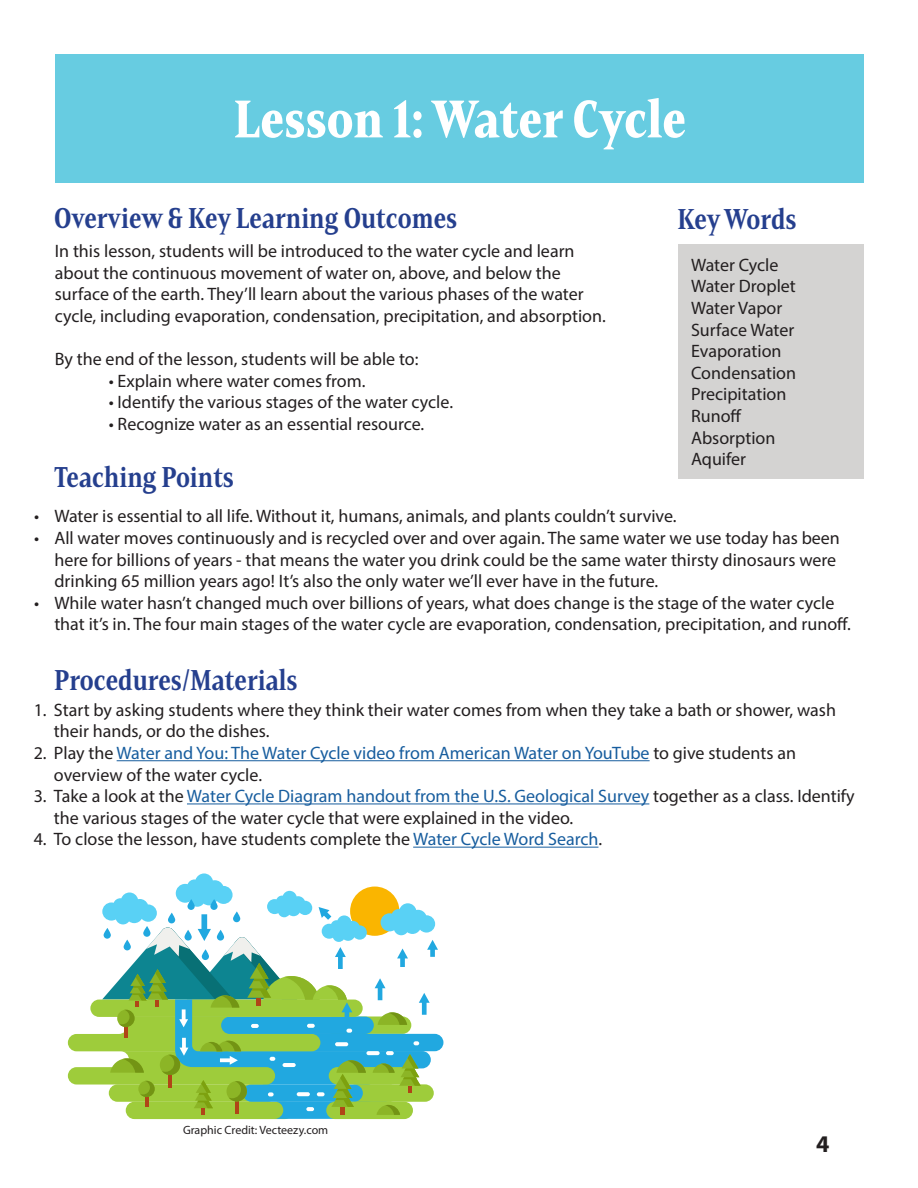
<style>
.page{position:relative;width:918px;height:1188px;background:#fff}
.page>*{position:absolute;margin:0;border:0;box-sizing:border-box;transform-origin:0 0}
.t1{font:52.5px "Mandrel Con Bla";color:#fff}
.t2{font:28.5px "Mandrel Con Bol";color:#253f8e}
.t3{font:700 24px "Myriad Pro";color:#231f20}
.t4{font:18px/21.6px "Myriad Pro";color:#231f20}
.t5{font:18px/21.6px "Myriad Pro";color:#175d9e}
.t6{font:12px "Myriad Pro";color:#231f20}
.s1{color:#231f20}
.s2{color:#175d9e}
</style>
<div class="page">
<div style="left:55px;top:55px;width:809px;height:128px;background:#67cce1"></div>
<hr style="left:117px;top:760px;width:533px;height:1px;background:#175d9e">
<hr style="left:187px;top:803px;width:462px;height:1px;background:#175d9e">
<hr style="left:413px;top:847px;width:185px;height:1px;background:#175d9e">
<div style="left:293px;top:1034px;width:150px;height:17px;background:#21a8e0;border-radius:9px"></div>
<div style="left:68px;top:1034px;width:252px;height:17px;background:#9ecc3b;border-radius:9px"></div>
<div style="left:68px;top:1067px;width:207px;height:18px;background:#9ecc3b;border-radius:9px"></div>
<svg style="left:90px;top:873px;width:348px;height:246px"></svg>
<div style="left:678px;top:244px;width:186px;height:235px;background:#d4d3d2"></div>
<p class="t1" style="left:234px;top:88px;width:454px">Lesson 1: Water Cycle</p>
<p class="t2" style="left:678px;top:202px;width:121px">Key Words</p>
<p class="t2" style="left:54px;top:201px;width:405px">Overview &amp; Key Learning Outcomes</p>
<p class="t4" style="left:55px;top:240px;width:553px">In this lesson, students will be introduced to the water cycle and learn about the continuous movement of water on, above, and below the surface of the earth. They’ll learn about the various phases of the water cycle, including evaporation, condensation, precipitation, and absorption.</p>
<p class="t4" style="left:55px;top:348px;width:365px">By the end of the lesson, students will be able to:</p>
<p class="t4" style="left:109px;top:370px;width:258px">• Explain where water comes from.</p>
<p class="t4" style="left:109px;top:391px;width:346px">• Identify the various stages of the water cycle.</p>
<p class="t4" style="left:109px;top:413px;width:317px">• Recognize water as an essential resource.</p>
<p class="t2" style="left:54px;top:460px;width:182px">Teaching Points</p>
<p class="t4" style="left:34px;top:505px;width:644px">• Water is essential to all life. Without it, humans, animals, and plants couldn’t survive.</p>
<p class="t4" style="left:54px;top:527px;width:787px;text-indent:-20px">• All water moves continuously and is recycled over and over again. The same water we use today has been here for billions of years - that means the water you drink could be the same water thirsty dinosaurs were drinking 65 million years ago! It’s also the only water we’ll ever have in the future.</p>
<p class="t4" style="left:54px;top:592px;width:798px;text-indent:-20px">• While water hasn’t changed much over billions of years, what does change is the stage of the water cycle that it’s in. The four main stages of the water cycle are evaporation, condensation, precipitation, and runoff.</p>
<p class="t2" style="left:54px;top:663px;width:245px">Procedures/Materials</p>
<p class="t4" style="left:54px;top:699px;width:784px;text-indent:-20px">1. Start by asking students where they think their water comes from when they take a bath or shower, wash their hands, or do the dishes.</p>
<p class="t5" style="left:54px;top:742px;width:744px;text-indent:-20px"><span class="s1">2. Play the</span> Water and You: The Water Cycle video from American Water on YouTube <span class="s1">to give students an overview of the water cycle.</span></p>
<p class="t4" style="left:54px;top:785px;width:802px;text-indent:-20px">3. Take a look at the <span class="s2">Water Cycle Diagram handout from the U.S. Geological Survey</span> together as a class. Identify the various stages of the water cycle that were explained in the video.</p>
<p class="t4" style="left:34px;top:828px;width:570px">4. To close the lesson, have students complete the <span class="s2">Water Cycle Word Search</span>.</p>
<p class="t4" style="left:691px;top:254px;width:89px">Water Cycle</p>
<p class="t4" style="left:691px;top:275px;width:106px">Water Droplet</p>
<p class="t4" style="left:691px;top:297px;width:93px">Water Vapor</p>
<p class="t4" style="left:691px;top:318px;width:105px">Surface Water</p>
<p class="t4" style="left:691px;top:340px;width:92px">Evaporation</p>
<p class="t4" style="left:691px;top:362px;width:107px">Condensation</p>
<p class="t4" style="left:691px;top:383px;width:97px">Precipitation</p>
<p class="t4" style="left:691px;top:405px;width:52px">Runoff</p>
<p class="t4" style="left:691px;top:426px;width:86px">Absorption</p>
<p class="t4" style="left:691px;top:448px;width:56px">Aquifer</p>
<p class="t6" style="left:183px;top:1123px;width:147px">Graphic Credit: Vecteezy.com</p>
<h3 class="t3" style="left:816px;top:1128px;width:15px">4</h3>
</div>
